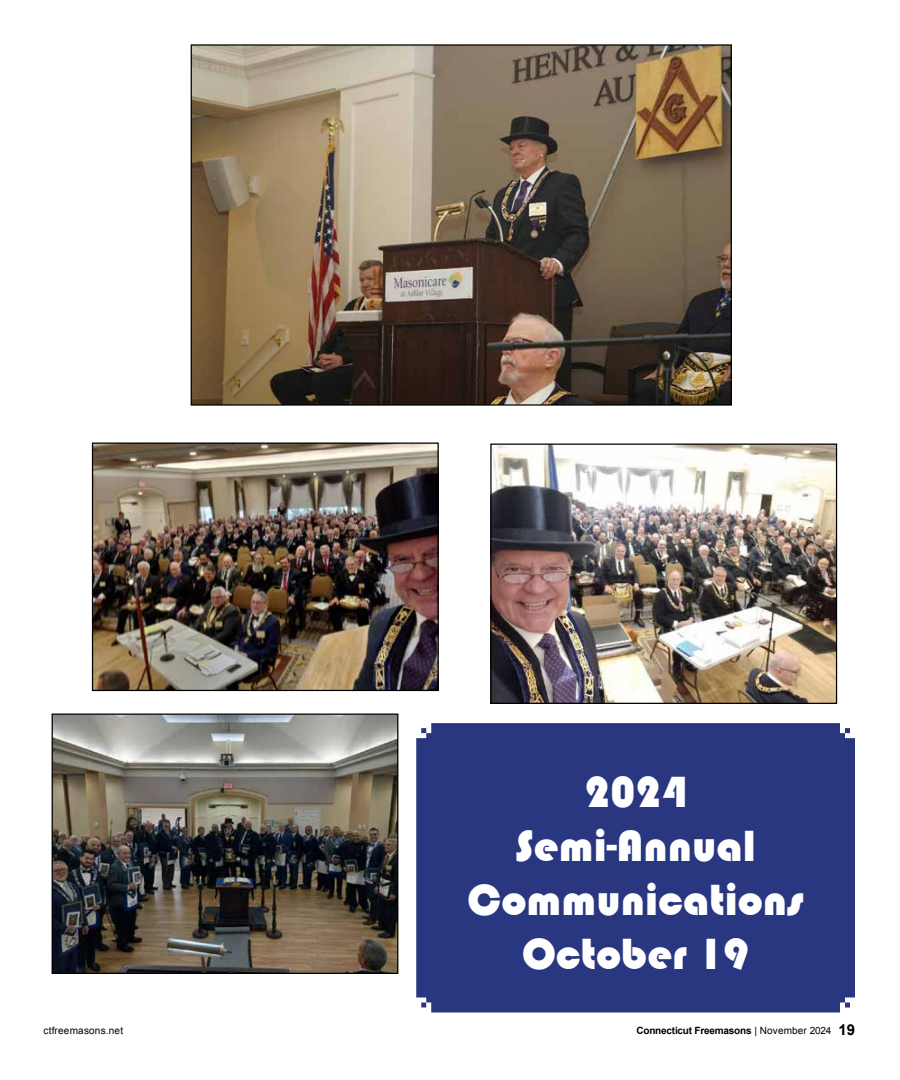
<style>
.page{position:relative;width:900px;height:1080px;background:#fff}
.page>*{position:absolute;margin:0;border:0;box-sizing:border-box;transform-origin:0 0}
.t1{font:45px/54px "Bauhaus 93";color:#fff;text-align:center}
.t2{font:700 10px "Arial";letter-spacing:-.02em;color:#000}
.t3{font:10px "Arial";letter-spacing:.02em;color:#000}
.s1{font-weight:400}
.s2{font-size:15px}
</style>
<div class="page">
<img style="left:492px;top:446px;width:343px;height:256px">
<div style="left:490px;top:444px;width:347px;height:260px;border:1px solid #000"></div>
<img style="left:94px;top:444px;width:343px;height:245px">
<div style="left:92px;top:442px;width:347px;height:249px;border:1px solid #000"></div>
<img style="left:54px;top:716px;width:342px;height:256px">
<div style="left:52px;top:714px;width:346px;height:260px;border:1px solid #000"></div>
<img style="left:193px;top:46px;width:537px;height:358px">
<div style="left:416px;top:723px;width:439px;height:289px;background:#283780"></div>
<p class="t1" style="left:468px;top:765px;width:338px">2024<br>Semi-Annual<br>Communications<br>October 19</p>
<p class="t3" style="left:43px;top:1023px;width:81px">ctfreemasons.net</p>
<p class="t2" style="left:636px;top:1024px;width:220px">Connecticut Freemasons <span class="s1">| November 2024</span> <span class="s2">19</span></p>
</div>
